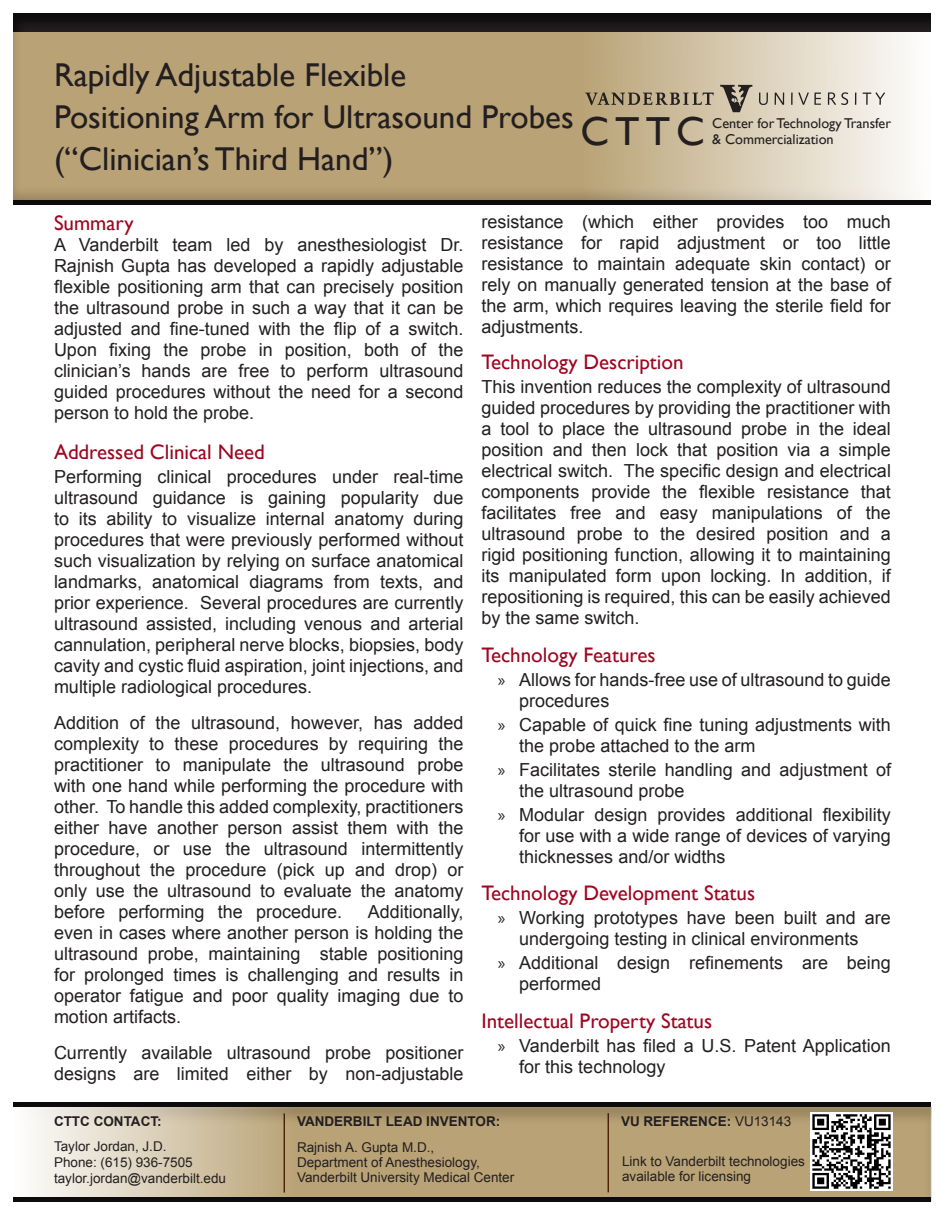
<style>
.page{position:relative;width:945px;height:1215px;background:#fff}
.page>*{position:absolute;margin:0;border:0;box-sizing:border-box;transform-origin:0 0}
.t1{font:40.5px "Gill Sans";color:#231f20}
.t2{font:33px/42px "Gill Sans";color:#231f20}
.t3{font:21px "Gill Sans";color:#9e0621}
.t4{font:18px/21px "Arial";color:#231f20;text-align:justify}
.t5{font:14.25px "Gill Sans";color:#231f20}
.t6{font:13.5px/15px "Arial";color:#231f20}
.t7{font:700 13.5px "Arial";color:#231f20}
.s1{font-family:"Myriad Pro"}
.s2{font-weight:400}
</style>
<div class="page">
<div style="left:12px;top:1104px;width:922px;height:99px;background:#a7996e;opacity:.75"></div>
<div style="left:281px;top:1111px;width:5px;height:83px;background:#231f20;opacity:.75"></div>
<div style="left:605px;top:1111px;width:5px;height:83px;background:#231f20;opacity:.75"></div>
<div style="left:12px;top:31px;width:923px;height:178px;background:#a7996e;opacity:.75"></div>
<div style="left:12px;top:12px;width:921px;height:22px;background:#171415"></div>
<div style="left:12px;top:199px;width:920px;height:7px;background:#0c0b0c"></div>
<img style="left:580px;top:77px;width:311px;height:40px">
<img style="left:810px;top:1113px;width:82px;height:78px">
<div style="left:12px;top:1101px;width:920px;height:8px;background:#231f20;opacity:.75"></div>
<div style="left:12px;top:1196px;width:920px;height:7px;background:#0d0b0c"></div>
<p class="t2" style="left:54px;top:55px;width:521px">Rapidly Adjustable Flexible<br>Positioning Arm for Ultrasound Probes (“Clinician’s Third Hand”)</p>
<p class="t1" style="left:580px;top:108px;width:126px">CTTC</p>
<p class="t5" style="left:712px;top:115px;width:180px">Center for Technology Transfer</p>
<p class="t5" style="left:712px;top:131px;width:123px">&amp; Commercialization</p>
<p class="t3" style="left:54px;top:210px;width:81px">Summary</p>
<p class="t4" style="left:54px;top:234px;width:411px">A Vanderbilt team led by anesthesiologist Dr.<br>Rajnish Gupta has developed a rapidly adjustable flexible positioning arm that can precisely position the ultrasound probe in such a way that it can be adjusted and fine-tuned with the flip of a switch.<br>Upon fixing the probe in position, both of the clinician’s hands are free to perform ultrasound guided procedures without the need for a second person to hold the probe.</p>
<p class="t3" style="left:54px;top:440px;width:212px">Addressed Clinical Need</p>
<p class="t4" style="left:54px;top:467px;width:411px">Performing clinical procedures under real-time ultrasound guidance is gaining popularity due to its ability to visualize internal anatomy during procedures that were previously performed without such visualization by relying on surface anatomical landmarks, anatomical diagrams from texts, and prior experience. Several procedures are currently ultrasound assisted, including venous and arterial cannulation, peripheral nerve blocks, biopsies, body cavity and cystic fluid aspiration, joint injections, and multiple radiological procedures.</p>
<p class="t4" style="left:54px;top:713px;width:411px">Addition of the ultrasound, however, has added complexity to these procedures by requiring the practitioner to manipulate the ultrasound probe with one hand while performing the procedure with other. To handle this added complexity, practitioners either have another person assist them with the procedure, or use the ultrasound intermittently throughout the procedure (pick up and drop) or only use the ultrasound to evaluate the anatomy before performing the procedure.</p>
<p class="t4" style="left:54px;top:902px;width:411px;text-indent:314px">Additionally, even in cases where another person is holding the ultrasound probe, maintaining stable positioning for prolonged times is challenging and results in operator fatigue and poor quality imaging due to motion artifacts.</p>
<p class="t4" style="left:54px;top:1043px;width:411px">Currently available ultrasound probe positioner designs are limited either by non-adjustable</p>
<p class="t4" style="left:482px;top:212px;width:411px">resistance (which either provides too much resistance for rapid adjustment or too little resistance to maintain adequate skin contact) or rely on manually generated tension at the base of the arm, which requires leaving the sterile field for adjustments.</p>
<p class="t3" style="left:482px;top:350px;width:204px">Technology Description</p>
<p class="t4" style="left:482px;top:377px;width:411px">This invention reduces the complexity of ultrasound guided procedures by providing the practitioner with a tool to place the ultrasound probe in the ideal position and then lock that position via a simple electrical switch. The specific design and electrical components provide the flexible resistance that facilitates free and easy manipulations of the ultrasound probe to the desired position and a rigid positioning function, allowing it to maintaining its manipulated form upon locking. In addition, if repositioning is required, this can be easily achieved by the same switch.</p>
<p class="t3" style="left:482px;top:643px;width:176px">Technology Features</p>
<p class="t4" style="left:519px;top:669px;width:373px;text-indent:-22px"><span class="s1">»</span> Allows for hands-free use of ultrasound to guide procedures</p>
<p class="t4" style="left:519px;top:714px;width:373px;text-indent:-22px"><span class="s1">»</span> Capable of quick fine tuning adjustments with the probe attached to the arm</p>
<p class="t4" style="left:519px;top:759px;width:373px;text-indent:-22px"><span class="s1">»</span> Facilitates sterile handling and adjustment of the ultrasound probe</p>
<p class="t4" style="left:519px;top:804px;width:373px;text-indent:-22px"><span class="s1">»</span> Modular design provides additional flexibility for use with a wide range of devices of varying thicknesses and/or widths</p>
<p class="t3" style="left:482px;top:881px;width:275px">Technology Development Status</p>
<p class="t4" style="left:519px;top:908px;width:373px;text-indent:-22px"><span class="s1">»</span> Working prototypes have been built and are undergoing testing in clinical environments</p>
<p class="t4" style="left:519px;top:953px;width:373px;text-indent:-22px"><span class="s1">»</span> Additional design refinements are being performed</p>
<p class="t3" style="left:482px;top:1009px;width:232px">Intellectual Property Status</p>
<p class="t4" style="left:519px;top:1035px;width:373px;text-indent:-22px"><span class="s1">»</span> Vanderbilt has filed a U.S. Patent Application for this technology</p>
<p class="t7" style="left:54px;top:1112px;width:109px">CTTC CONTACT:</p>
<p class="t6" style="left:54px;top:1139px;width:114px">Taylor Jordan, J.D.</p>
<p class="t6" style="left:54px;top:1155px;width:140px">Phone: (615) 936-7505</p>
<p class="t6" style="left:54px;top:1171px;width:174px">taylor.jordan@vanderbilt.edu</p>
<p class="t7" style="left:297px;top:1112px;width:205px">VANDERBILT LEAD INVENTOR:</p>
<p class="t6" style="left:297px;top:1140px;width:139px">Rajnish A. Gupta M.D.,</p>
<p class="t6" style="left:297px;top:1155px;width:184px">Department of Anesthesiology,</p>
<p class="t6" style="left:297px;top:1170px;width:219px">Vanderbilt University Medical Center</p>
<p class="t7" style="left:621px;top:1112px;width:172px">VU REFERENCE: <span class="s2">VU13143</span></p>
<p class="t6" style="left:622px;top:1154px;width:184px">Link to Vanderbilt technologies available for licensing</p>
</div>
